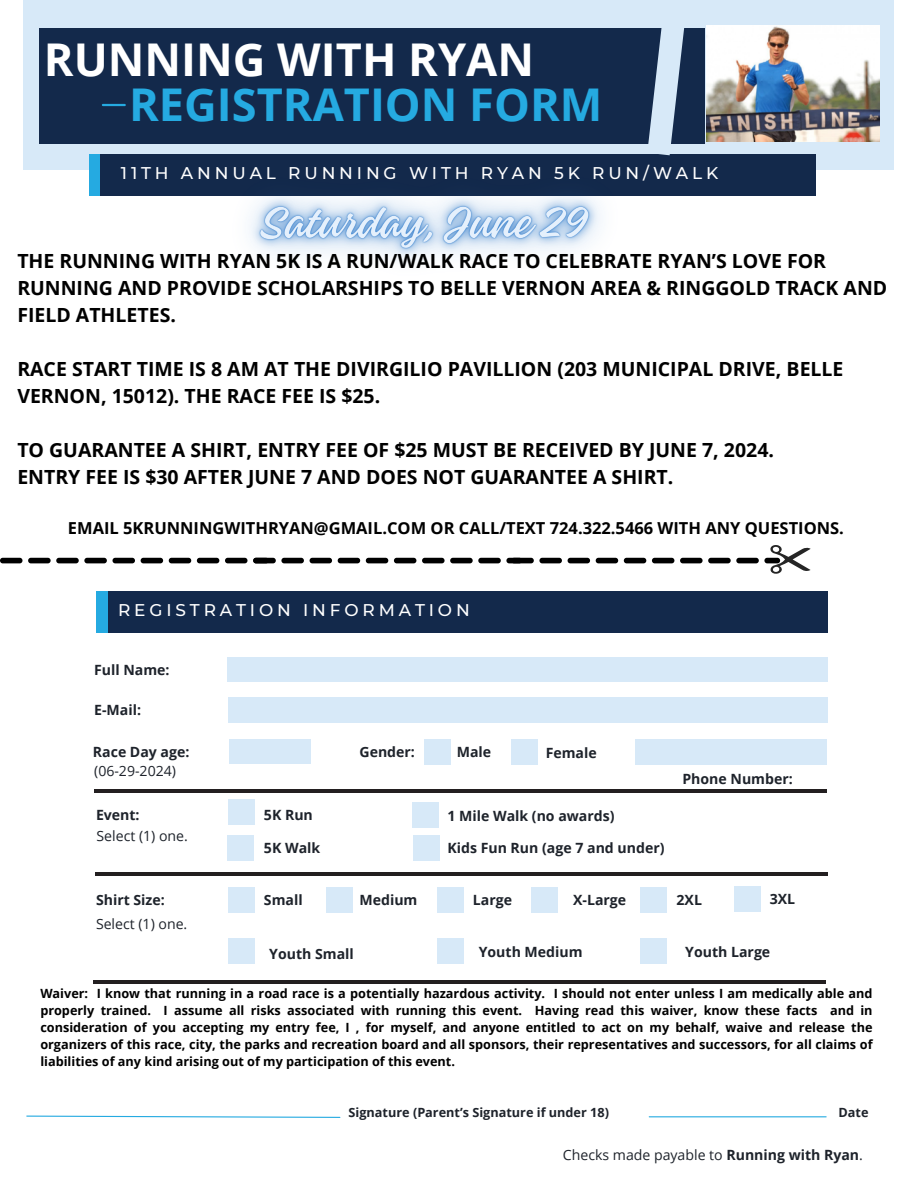
<style>
.page{position:relative;width:918px;height:1188px;background:#fff}
.page>*{position:absolute;margin:0;border:0;box-sizing:border-box;transform-origin:0 0}
.t1{font:700 45.15px "Open Sans";color:#25aae1}
.t2{font:700 45.15px "Open Sans";color:#fff}
.t3{font:700 19.5px/27px "Open Sans";color:#000}
.t4{font:500 16.95px "Montserrat";letter-spacing:.23em;color:#fff}
.t5{font:700 16.5px "Open Sans";color:#000}
.t6{font:700 14.1px "Open Sans";color:#1e232b}
.t7{font:14.1px "Open Sans";color:#1e232b}
.t8{font:700 12.75px/17px "Open Sans";color:#000;text-align:justify}
.t9{font:700 12.75px "Open Sans";color:#1e232b}
.s1{font-weight:700}
</style>
<div class="page">
<div style="left:23px;top:0;width:871px;height:170px;background:#d7e9f8"></div>
<div style="left:39px;top:28px;width:666px;height:116px;background:#13294b"></div>
<hr style="left:103px;top:104px;width:22px;height:2px;background:#25aae1">
<div style="left:227px;top:657px;width:600px;height:25px;background:#d7e9f8"></div>
<div style="left:230px;top:739px;width:81px;height:24px;background:#d7e9f8"></div>
<div style="left:413px;top:835px;width:26px;height:26px;background:#d7e9f8"></div>
<div style="left:413px;top:802px;width:26px;height:26px;background:#d7e9f8"></div>
<div style="left:227px;top:835px;width:26px;height:26px;background:#d7e9f8"></div>
<div style="left:229px;top:799px;width:26px;height:26px;background:#d7e9f8"></div>
<div style="left:229px;top:697px;width:599px;height:25px;background:#d7e9f8"></div>
<div style="left:425px;top:739px;width:26px;height:26px;background:#d7e9f8"></div>
<div style="left:511px;top:739px;width:26px;height:26px;background:#d7e9f8"></div>
<div style="left:635px;top:739px;width:191px;height:26px;background:#d7e9f8"></div>
<div style="left:89px;top:154px;width:17px;height:42px;background:#25aae1"></div>
<div style="left:100px;top:154px;width:716px;height:42px;background:#13294b"></div>
<div style="left:96px;top:591px;width:28px;height:42px;background:#25aae1"></div>
<div style="left:108px;top:591px;width:719px;height:42px;background:#13294b"></div>
<svg style="left:650px;top:28px;width:35px;height:128px"></svg>
<img style="left:706px;top:26px;width:174px;height:116px">
<svg style="left:26px;top:1115px;width:315px;height:3px"></svg>
<hr style="left:649px;top:1116px;width:177px;height:1px;background:#25aae1">
<div style="left:229px;top:887px;width:26px;height:26px;background:#d7e9f8"></div>
<div style="left:326px;top:887px;width:26px;height:26px;background:#d7e9f8"></div>
<div style="left:438px;top:887px;width:26px;height:26px;background:#d7e9f8"></div>
<div style="left:531px;top:887px;width:26px;height:26px;background:#d7e9f8"></div>
<div style="left:641px;top:887px;width:26px;height:26px;background:#d7e9f8"></div>
<div style="left:735px;top:886px;width:26px;height:26px;background:#d7e9f8"></div>
<div style="left:229px;top:939px;width:26px;height:25px;background:#d7e9f8"></div>
<div style="left:438px;top:939px;width:26px;height:25px;background:#d7e9f8"></div>
<div style="left:641px;top:939px;width:26px;height:25px;background:#d7e9f8"></div>
<hr style="left:94px;top:789px;width:733px;height:3px;background:#231f20">
<hr style="left:96px;top:872px;width:732px;height:3px;background:#231f20">
<hr style="left:93px;top:980px;width:732px;height:3px;background:#231f20">
<svg style="left:0;top:545px;width:810px;height:29px"></svg>
<img style="left:250px;top:129px;width:400px;height:130px">
<h1 class="t2" style="left:44px;top:27px;width:492px">RUNNING WITH RYAN</h1>
<h1 class="t1" style="left:129px;top:73px;width:475px">REGISTRATION FORM</h1>
<h4 class="t4" style="left:121px;top:163px;width:599px">11TH ANNUAL RUNNING WITH RYAN 5K RUN/WALK</h4>
<h6 class="t3" style="left:17px;top:247px;width:872px">THE RUNNING WITH RYAN 5K IS A RUN/WALK RACE TO CELEBRATE RYAN’S LOVE FOR<br>RUNNING AND PROVIDE SCHOLARSHIPS TO BELLE VERNON AREA &amp; RINGGOLD TRACK AND<br>FIELD ATHLETES.</h6>
<h6 class="t3" style="left:17px;top:355px;width:828px">RACE START TIME IS 8 AM AT THE DIVIRGILIO PAVILLION (203 MUNICIPAL DRIVE, BELLE<br>VERNON, 15012). THE RACE FEE IS $25.</h6>
<h6 class="t3" style="left:17px;top:436px;width:758px">TO GUARANTEE A SHIRT, ENTRY FEE OF $25 MUST BE RECEIVED BY JUNE 7, 2024.<br>ENTRY FEE IS $30 AFTER JUNE 7 AND DOES NOT GUARANTEE A SHIRT.</h6>
<p class="t5" style="left:68px;top:517px;width:778px">EMAIL 5KRUNNINGWITHRYAN@GMAIL.COM OR CALL/TEXT 724.322.5466 WITH ANY QUESTIONS.</p>
<h3 class="t4" style="left:118px;top:600px;width:353px">REGISTRATION INFORMATION</h3>
<h3 class="t6" style="left:94px;top:660px;width:77px">Full Name:</h3>
<h6 class="t6" style="left:94px;top:700px;width:48px">E-Mail:</h6>
<h3 class="t6" style="left:93px;top:742px;width:98px">Race Day age:</h3>
<h6 class="t7" style="left:94px;top:761px;width:83px">(06-29-2024)</h6>
<h4 class="t6" style="left:96px;top:804px;width:45px">Event:</h4>
<p class="t6" style="left:264px;top:805px;width:50px">5K Run</p>
<h4 class="t6" style="left:264px;top:838px;width:58px">5K Walk</h4>
<p class="t7" style="left:97px;top:826px;width:93px">Select (1) one.</p>
<h6 class="t6" style="left:359px;top:742px;width:57px">Gender:</h6>
<h6 class="t6" style="left:457px;top:742px;width:36px">Male</h6>
<h6 class="t6" style="left:546px;top:742px;width:53px">Female</h6>
<h6 class="t6" style="left:447px;top:806px;width:169px">1 Mile Walk (no awards)</h6>
<h6 class="t6" style="left:447px;top:838px;width:219px">Kids Fun Run (age 7 and under)</h6>
<p class="t6" style="left:682px;top:769px;width:112px">Phone Number:</p>
<p class="t6" style="left:96px;top:890px;width:70px">Shirt Size:</p>
<h6 class="t6" style="left:264px;top:890px;width:40px">Small</h6>
<h6 class="t6" style="left:359px;top:890px;width:59px">Medium</h6>
<h6 class="t6" style="left:473px;top:890px;width:41px">Large</h6>
<h6 class="t7" style="left:96px;top:914px;width:93px">Select (1) one.</h6>
<p class="t6" style="left:573px;top:890px;width:55px">X-Large</p>
<h6 class="t6" style="left:677px;top:890px;width:27px">2XL</h6>
<h6 class="t6" style="left:770px;top:889px;width:27px">3XL</h6>
<h6 class="t6" style="left:269px;top:944px;width:86px">Youth Small</h6>
<h6 class="t6" style="left:479px;top:942px;width:105px">Youth Medium</h6>
<h5 class="t6" style="left:685px;top:942px;width:87px">Youth Large</h5>
<h6 class="t8" style="left:40px;top:985px;width:834px">Waiver: I know that running in a road race is a potentially hazardous activity. I should not enter unless I am medically able and properly trained. I assume all risks associated with running this event. Having read this waiver, know these facts and in consideration of you accepting my entry fee, I , for myself, and anyone entitled to act on my behalf, waive and release the organizers of this race, city, the parks and recreation board and all sponsors, their representatives and successors, for all claims of liabilities of any kind arising out of my participation of this event.</h6>
<p class="t9" style="left:349px;top:1103px;width:262px">Signature (Parent’s Signature if under 18)</p>
<h6 class="t9" style="left:839px;top:1103px;width:32px">Date</h6>
<h5 class="t7" style="left:563px;top:1145px;width:302px">Checks made payable to <span class="s1">Running with Ryan</span>.</h5>
</div>
